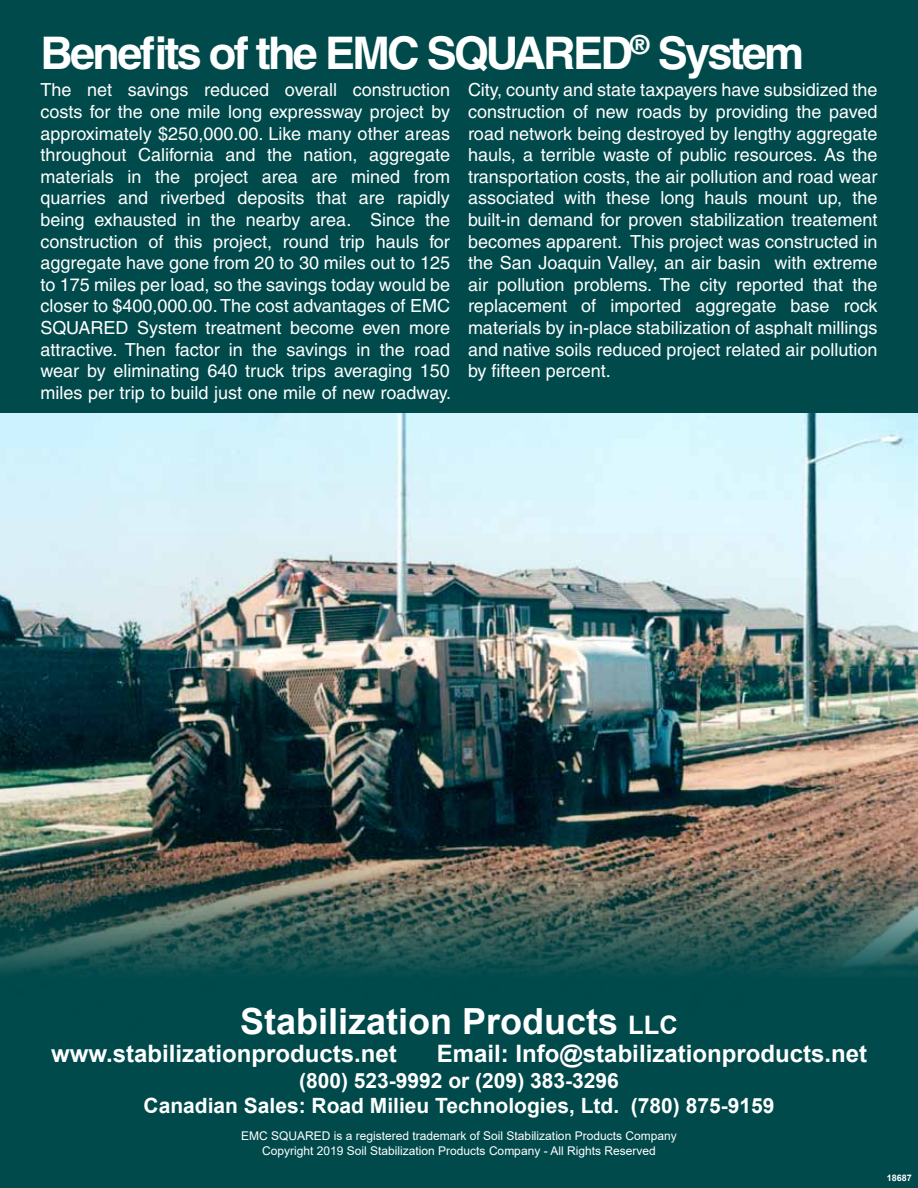
<style>
.page{position:relative;width:918px;height:1188px;background:#004a4c}
.page>*{position:absolute;margin:0;border:0;box-sizing:border-box;transform-origin:0 0}
.t1{font:700 45px "Helvetica";letter-spacing:-.06em;color:#fff}
.t2{font:700 36px "Arial";color:#fff}
.t3{font:700 24px "Arial";color:#fff}
.t4{font:700 21px/25.2px "Arial";color:#fff;text-align:center}
.t5{font:18px/21.6px "Helvetica";color:#fff;text-align:justify}
.t6{font:12px/14.4px "Arial";color:#fff;text-align:center}
.t7{font:700 9px "Arial";color:#fff}
.s1{font-size:25.5px}
</style>
<div class="page">
<img style="left:0;top:413px;width:918px;height:561px">
<h1 class="t1" style="left:40px;top:26px;width:765px">Benefits of the EMC SQUARED<sup>®</sup> System</h1>
<p class="t5" style="left:40px;top:79px;width:412px">The net savings reduced overall construction costs for the one mile long expressway project by approximately $250,000.00. Like many other areas throughout California and the nation, aggregate materials in the project area are mined from quarries and riverbed deposits that are rapidly being exhausted in the nearby area. Since the construction of this project, round trip hauls for aggregate have gone from 20 to 30 miles out to 125 to 175 miles per load, so the savings today would be closer to $400,000.00. The cost advantages of EMC SQUARED System treatment become even more attractive. Then factor in the savings in the road wear by eliminating 640 truck trips averaging 150 miles per trip to build just one mile of new roadway.</p>
<p class="t5" style="left:468px;top:79px;width:411px">City, county and state taxpayers have subsidized the construction of new roads by providing the paved road network being destroyed by lengthy aggregate hauls, a terrible waste of public resources. As the transportation costs, the air pollution and road wear associated with these long hauls mount up, the built-in demand for proven stabilization treatement becomes apparent. This project was constructed in the San Joaquin Valley, an air basin with extreme air pollution problems. The city reported that the replacement of imported aggregate base rock materials by in-place stabilization of asphalt millings and native soils reduced project related air pollution by fifteen percent.</p>
<h2 class="t2" style="left:240px;top:996px;width:439px">Stabilization Products <span class="s1">LLC</span></h2>
<h3 class="t3" style="left:51px;top:1037px;width:347px">www.stabilizationproducts.net</h3>
<h3 class="t3" style="left:437px;top:1037px;width:432px">Email: Info@stabilizationproducts.net</h3>
<p class="t4" style="left:144px;top:1068px;width:632px">(800) 523-9992 or (209) 383-3296<br>Canadian Sales: Road Milieu Technologies, Ltd. (780) 875-9159</p>
<p class="t6" style="left:241px;top:1129px;width:437px">EMC SQUARED is a registered trademark of Soil Stabilization Products Company<br>Copyright 2019 Soil Stabilization Products Company - All Rights Reserved</p>
<p class="t7" style="left:887px;top:1171px;width:27px">18687</p>
</div>
